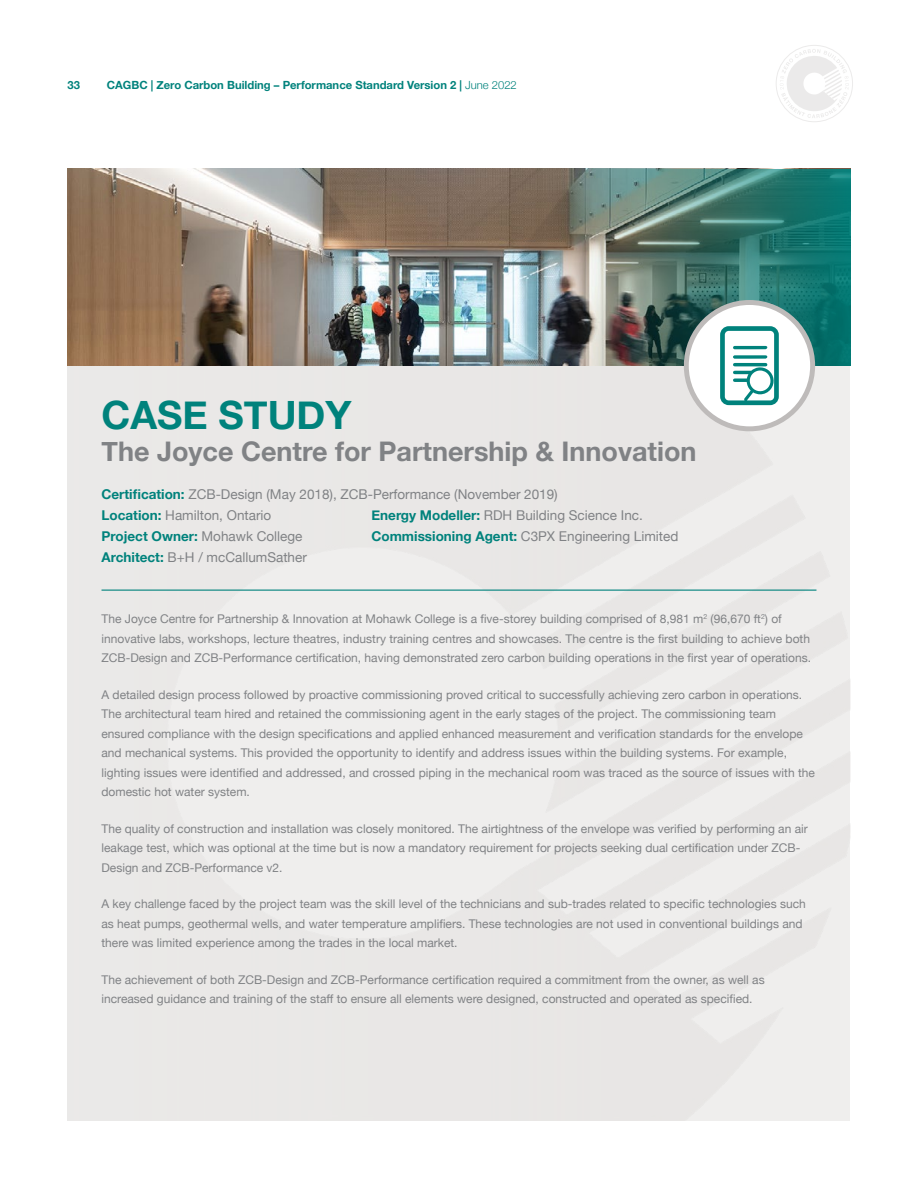
<style>
.page{position:relative;width:918px;height:1188px;background:#fff}
.page>*{position:absolute;margin:0;border:0;box-sizing:border-box;transform-origin:0 0}
.t1{font:700 39px "Helvetica Neue";color:#00827c}
.t2{font:700 27px "Helvetica Neue";color:#808285}
.t3{font:13.5px "Helvetica Neue";color:#808285}
.t4{font:700 13.5px "Helvetica Neue";color:#00827c}
.t5{font:12px/19.5px "Helvetica Neue";color:#808285}
.t6{font:700 11.25px "Helvetica Neue";color:#00827c}
.s1{font-weight:300}
.s2{font-weight:700;color:#00827c}
.s3{font-weight:400;color:#808285}
</style>
<div class="page">
<img style="left:68px;top:169px;width:782px;height:951px">
<div style="left:776px;top:45px;width:77px;height:77px;border:1px solid #bebbba;border-radius:50%"></div>
<svg style="left:780px;top:49px;width:69px;height:69px"></svg>
<hr style="left:102px;top:590px;width:714px;height:1px;background:#00827c">
<img style="left:582px;top:169px;width:268px;height:197px">
<div style="left:686px;top:302px;width:127px;height:127px;background:#fff;border-radius:50%"></div>
<div style="left:684px;top:300px;width:131px;height:131px;border:5px solid #bebbba;border-radius:50%"></div>
<svg style="left:720px;top:326px;width:59px;height:79px"></svg>
<p class="t6" style="left:68px;top:76px;width:14px">33</p>
<p class="t6" style="left:107px;top:76px;width:412px">CAGBC | Zero Carbon Building – Performance Standard Version 2 | <span class="s1">June 2022</span></p>
<h1 class="t1" style="left:102px;top:385px;width:251px">CASE STUDY</h1>
<h2 class="t2" style="left:102px;top:430px;width:597px">The Joyce Centre for Partnership &amp; Innovation</h2>
<p class="t3" style="left:102px;top:484px;width:458px"><span class="s2">Certification:</span> ZCB-Design (May 2018), ZCB-Performance (November 2019)</p>
<p class="t3" style="left:102px;top:505px;width:171px"><span class="s2">Location:</span> Hamilton, Ontario</p>
<p class="t3" style="left:372px;top:505px;width:273px"><span class="s2">Energy Modeller:</span> RDH Building Science Inc.</p>
<p class="t4" style="left:102px;top:525px;width:203px">Project Owner: <span class="s3">Mohawk College</span></p>
<p class="t3" style="left:372px;top:526px;width:308px"><span class="s2">Commissioning Agent:</span> C3PX Engineering Limited</p>
<p class="t3" style="left:102px;top:547px;width:207px"><span class="s2">Architect:</span> B+H / mcCallumSather</p>
<p class="t5" style="left:102px;top:610px;width:711px">The Joyce Centre for Partnership &amp; Innovation at Mohawk College is a five-storey building comprised of 8,981 m<sup>2</sup> (96,670 ft<sup>2</sup>) of innovative labs, workshops, lecture theatres, industry training centres and showcases. The centre is the first building to achieve both<br>ZCB-Design and ZCB-Performance certification, having demonstrated zero carbon building operations in the first year of operations.</p>
<p class="t5" style="left:102px;top:685px;width:702px">A detailed design process followed by proactive commissioning proved critical to successfully achieving zero carbon in operations.<br>The architectural team hired and retained the commissioning agent in the early stages of the project. The commissioning team</p>
<p class="t5" style="left:102px;top:724px;width:703px">ensured compliance with the design specifications and applied enhanced measurement and verification standards for the envelope</p>
<p class="t5" style="left:102px;top:744px;width:687px">and mechanical systems. This provided the opportunity to identify and address issues within the building systems. For example,</p>
<p class="t5" style="left:102px;top:763px;width:715px">lighting issues were identified and addressed, and crossed piping in the mechanical room was traced as the source of issues with the</p>
<p class="t5" style="left:102px;top:783px;width:150px">domestic hot water system.</p>
<p class="t5" style="left:102px;top:819px;width:708px">The quality of construction and installation was closely monitored. The airtightness of the envelope was verified by performing an air leakage test, which was optional at the time but is now a mandatory requirement for projects seeking dual certification under ZCB-</p>
<p class="t5" style="left:102px;top:858px;width:183px">Design and ZCB-Performance v2.</p>
<p class="t5" style="left:102px;top:895px;width:706px">A key challenge faced by the project team was the skill level of the technicians and sub-trades related to specific technologies such as heat pumps, geothermal wells, and water temperature amplifiers. These technologies are not used in conventional buildings and</p>
<p class="t5" style="left:102px;top:934px;width:358px">there was limited experience among the trades in the local market.</p>
<p class="t5" style="left:102px;top:970px;width:665px">The achievement of both ZCB-Design and ZCB-Performance certification required a commitment from the owner, as well as increased guidance and training of the staff to ensure all elements were designed, constructed and operated as specified.</p>
</div>
